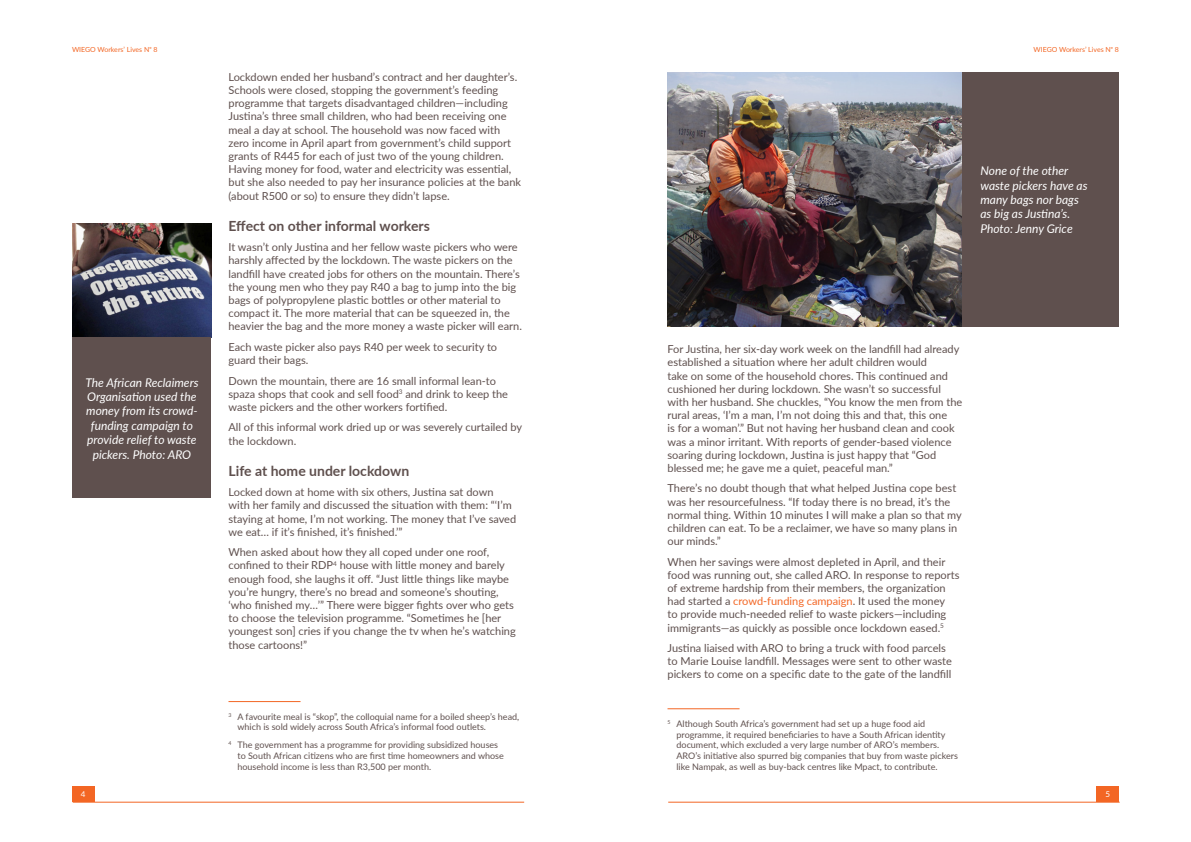
<style>
.page{position:relative;width:1191px;height:842px;background:#fff}
.page>*{position:absolute;margin:0;border:0;box-sizing:border-box;transform-origin:0 0}
.t1{font:700 14px "Lato";color:#5f504e}
.t2{font:italic 12px/14.4px "Lato";color:#fff}
.t3{font:11px/13.2px "Lato";color:#5f504e}
.t4{font:9px/10.8px "Lato";color:#5f504e}
.t5{font:8px "Lato";color:#fff}
.t6{font:7px "Lato";color:#f36624}
.s1{color:#f36624}
</style>
<div class="page">
<img style="left:667px;top:72px;width:295px;height:254px">
<img style="left:73px;top:223px;width:138px;height:114px">
<hr style="left:228px;top:701px;width:72px;height:1px;background:#f36624">
<hr style="left:667px;top:708px;width:72px;height:1px;background:#f36624">
<div style="left:962px;top:72px;width:157px;height:254px;background:#5f504e"></div>
<div style="left:73px;top:337px;width:138px;height:161px;background:#5f504e"></div>
<hr style="left:73px;top:802px;width:451px;height:1px;background:#f36624">
<hr style="left:668px;top:802px;width:451px;height:1px;background:#f36624">
<div style="left:72px;top:786px;width:22px;height:16px;background:#f36624"></div>
<div style="left:1096px;top:786px;width:23px;height:16px;background:#f36624"></div>
<p class="t6" style="left:72px;top:44px;width:87px">WIEGO Workers’ Lives No 8</p>
<p class="t6" style="left:1033px;top:44px;width:87px">WIEGO Workers’ Lives No 8</p>
<p class="t3" style="left:228px;top:70px;width:294px">Lockdown ended her husband’s contract and her daughter’s.<br>Schools were closed, stopping the government’s feeding programme that targets disadvantaged children—including Justina’s three small children, who had been receiving one meal a day at school. The household was now faced with zero income in April apart from government’s child support grants of R445 for each of just two of the young children.<br>Having money for food, water and electricity was essential, but she also needed to pay her insurance policies at the bank (about R500 or so) to ensure they didn’t lapse.</p>
<p class="t1" style="left:228px;top:215px;width:203px">Effect on other informal workers</p>
<p class="t3" style="left:228px;top:240px;width:295px">It wasn’t only Justina and her fellow waste pickers who were harshly affected by the lockdown. The waste pickers on the landfill have created jobs for others on the mountain. There’s the young men who they pay R40 a bag to jump into the big bags of polypropylene plastic bottles or other material to compact it. The more material that can be squeezed in, the heavier the bag and the more money a waste picker will earn.</p>
<p class="t3" style="left:228px;top:340px;width:270px">Each waste picker also pays R40 per week to security to guard their bags.</p>
<p class="t3" style="left:228px;top:373px;width:281px">Down the mountain, there are 16 small informal lean-to spaza shops that cook and sell food<sup>3</sup> and drink to keep the waste pickers and the other workers fortified.</p>
<p class="t3" style="left:228px;top:420px;width:295px">All of this informal work dried up or was severely curtailed by the lockdown.</p>
<p class="t1" style="left:228px;top:460px;width:182px">Life at home under lockdown</p>
<p class="t3" style="left:228px;top:485px;width:289px">Locked down at home with six others, Justina sat down with her family and discussed the situation with them: “‘I’m staying at home, I’m not working. The money that I’ve saved we eat… if it’s finished, it’s finished.’”</p>
<p class="t3" style="left:228px;top:545px;width:289px">When asked about how they all coped under one roof, confined to their RDP<sup>4</sup> house with little money and barely enough food, she laughs it off. “Just little things like maybe you’re hungry, there’s no bread and someone’s shouting, ‘who finished my…’” There were bigger fights over who gets to choose the television programme. “Sometimes he [her youngest son] cries if you change the tv when he’s watching those cartoons!”</p>
<p class="t2" style="left:980px;top:163px;width:109px">None of the other waste pickers have as many bags nor bags as big as Justina’s.<br>Photo: Jenny Grice</p>
<p class="t3" style="left:667px;top:342px;width:296px">For Justina, her six-day work week on the landfill had already established a situation where her adult children would<br>take on some of the household chores. This continued and cushioned her during lockdown. She wasn’t so successful with her husband. She chuckles, “You know the men from the rural areas, ‘I’m a man, I’m not doing this and that, this one<br>is for a woman’.” But not having her husband clean and cook was a minor irritant. With reports of gender-based violence soaring during lockdown, Justina is just happy that “God blessed me; he gave me a quiet, peaceful man.”</p>
<p class="t3" style="left:667px;top:481px;width:296px">There’s no doubt though that what helped Justina cope best was her resourcefulness. “If today there is no bread, it’s the normal thing. Within 10 minutes I will make a plan so that my children can eat. To be a reclaimer, we have so many plans in our minds.”</p>
<p class="t3" style="left:667px;top:555px;width:293px">When her savings were almost depleted in April, and their food was running out, she called ARO. In response to reports of extreme hardship from their members, the organization had started a <span class="s1">crowd-funding campaign</span>. It used the money<br>to provide much-needed relief to waste pickers—including immigrants—as quickly as possible once lockdown eased.<sup>5</sup></p>
<p class="t3" style="left:667px;top:641px;width:286px">Justina liaised with ARO to bring a truck with food parcels to Marie Louise landfill. Messages were sent to other waste pickers to come on a specific date to the gate of the landfill</p>
<p class="t4" style="left:676px;top:718px;width:283px;text-indent:-9px"><sup>5</sup> Although South Africa’s government had set up a huge food aid programme, it required beneficiaries to have a South African identity document, which excluded a very large number of ARO’s members.<br>ARO’s initiative also spurred big companies that buy from waste pickers like Nampak, as well as buy-back centres like Mpact, to contribute.</p>
<p class="t2" style="left:85px;top:375px;width:115px;text-align:center">The African Reclaimers<br>Organisation used the money from its crowd&shy;funding campaign to provide relief to waste pickers. Photo: ARO</p>
<p class="t4" style="left:237px;top:710px;width:283px;text-indent:-9px"><sup>3</sup> A favourite meal is “skop”, the colloquial name for a boiled sheep’s head, which is sold widely across South Africa’s informal food outlets.</p>
<p class="t4" style="left:237px;top:739px;width:268px;text-indent:-9px"><sup>4</sup> The government has a programme for providing subsidized houses to South African citizens who are first time homeowners and whose household income is less than R3,500 per month.</p>
<p class="t5" style="left:81px;top:789px;width:6px">4</p>
<p class="t5" style="left:1105px;top:789px;width:6px">5</p>
</div>
